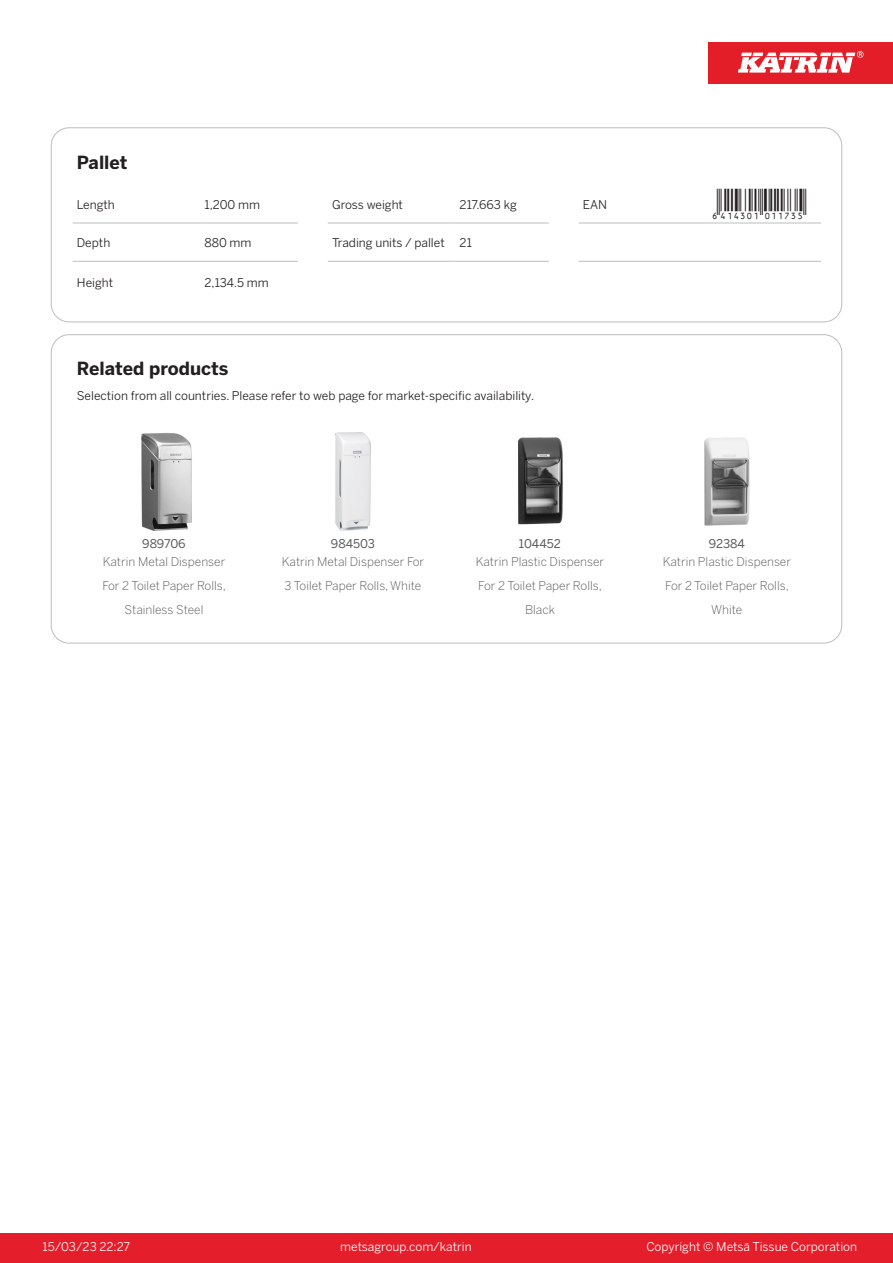
<style>
.page{position:relative;width:893px;height:1263px;background:#fff}
.page>*{position:absolute;margin:0;border:0;box-sizing:border-box;transform-origin:0 0}
.T_EAN{font:30px "Viisas EAN Matala";color:#231f20}
.T_TableHeader{font:700 18px "Benton Sans";color:#231f20}
.T_RelatedName{font:300 12px/24px "Benton Sans";color:#57585a;text-align:center}
.T_TableBody{font:12px "Benton Sans";color:#231f20}
.t1{font:12px "Benton Sans";color:#fff}
.T_RelatedCode{font:12px "Benton Sans";color:#57585a}
</style>
<div class="page">
<div style="left:0;top:1233px;width:893px;height:30px;background:#e41e2b"></div>
<div style="left:708px;top:43px;width:185px;height:41px;background:#e31e28"></div>
<svg style="left:738px;top:51px;width:126px;height:22px"></svg>
<hr style="left:73px;top:223px;width:127px;height:1px;background:#bcbdc0">
<hr style="left:200px;top:223px;width:98px;height:1px;background:#bcbdc0">
<hr style="left:328px;top:223px;width:127px;height:1px;background:#bcbdc0">
<hr style="left:455px;top:223px;width:94px;height:1px;background:#bcbdc0">
<hr style="left:579px;top:223px;width:127px;height:1px;background:#bcbdc0">
<hr style="left:706px;top:223px;width:115px;height:1px;background:#bcbdc0">
<hr style="left:73px;top:261px;width:127px;height:1px;background:#bcbdc0">
<hr style="left:200px;top:261px;width:98px;height:1px;background:#bcbdc0">
<hr style="left:328px;top:261px;width:127px;height:1px;background:#bcbdc0">
<hr style="left:455px;top:261px;width:94px;height:1px;background:#bcbdc0">
<hr style="left:579px;top:261px;width:127px;height:1px;background:#bcbdc0">
<hr style="left:706px;top:261px;width:115px;height:1px;background:#bcbdc0">
<div style="left:51px;top:128px;width:791px;height:194px;border:1px solid #bcbdc0;border-radius:18px"></div>
<img style="left:141px;top:433px;width:51px;height:97px">
<img style="left:335px;top:433px;width:36px;height:97px">
<img style="left:518px;top:437px;width:45px;height:88px">
<img style="left:704px;top:437px;width:46px;height:89px">
<p class="T_TableHeader" style="left:77px;top:151px;width:52px">Pallet</p>
<p class="T_TableBody" style="left:77px;top:197px;width:39px">Length</p>
<p class="T_TableBody" style="left:204px;top:197px;width:57px">1,200 mm</p>
<p class="T_TableBody" style="left:332px;top:197px;width:72px">Gross weight</p>
<p class="T_TableBody" style="left:460px;top:197px;width:59px">217.663 kg</p>
<p class="T_TableBody" style="left:583px;top:197px;width:26px">EAN</p>
<p class="T_EAN" style="left:710px;top:188px;width:97px">*6414301011735*</p>
<p class="T_TableBody" style="left:77px;top:235px;width:35px">Depth</p>
<p class="T_TableBody" style="left:204px;top:235px;width:49px">880 mm</p>
<p class="T_TableBody" style="left:332px;top:235px;width:114px">Trading units / pallet</p>
<p class="T_TableBody" style="left:460px;top:235px;width:14px">21</p>
<p class="T_TableBody" style="left:77px;top:276px;width:38px">Height</p>
<p class="T_TableBody" style="left:204px;top:276px;width:66px">2,134.5 mm</p>
<p class="T_TableHeader" style="left:77px;top:357px;width:153px">Related products</p>
<p class="T_TableBody" style="left:77px;top:388px;width:459px">Selection from all countries. Please refer to web page for market-specific availability.</p>
<p class="T_RelatedCode" style="left:142px;top:537px;width:45px">989706</p>
<p class="T_RelatedCode" style="left:331px;top:537px;width:46px">984503</p>
<p class="T_RelatedCode" style="left:519px;top:537px;width:44px">104452</p>
<p class="T_RelatedCode" style="left:709px;top:537px;width:38px">92384</p>
<p class="T_RelatedName" style="left:102px;top:550px;width:125px">Katrin Metal Dispenser<br>For 2 Toilet Paper Rolls,<br>Stainless Steel</p>
<p class="T_RelatedName" style="left:282px;top:550px;width:144px;text-align:left">Katrin Metal Dispenser For<br>3 Toilet Paper Rolls, White</p>
<p class="T_RelatedName" style="left:476px;top:550px;width:130px">Katrin Plastic Dispenser<br>For 2 Toilet Paper Rolls,<br>Black</p>
<p class="T_RelatedName" style="left:663px;top:550px;width:130px">Katrin Plastic Dispenser<br>For 2 Toilet Paper Rolls,<br>White</p>
<p class="t1" style="left:43px;top:1239px;width:89px">15/03/23 22:27</p>
<p class="t1" style="left:340px;top:1239px;width:133px">metsagroup.com/katrin</p>
<p class="t1" style="left:646px;top:1239px;width:212px">Copyright © Metsä Tissue Corporation</p>
</div>
